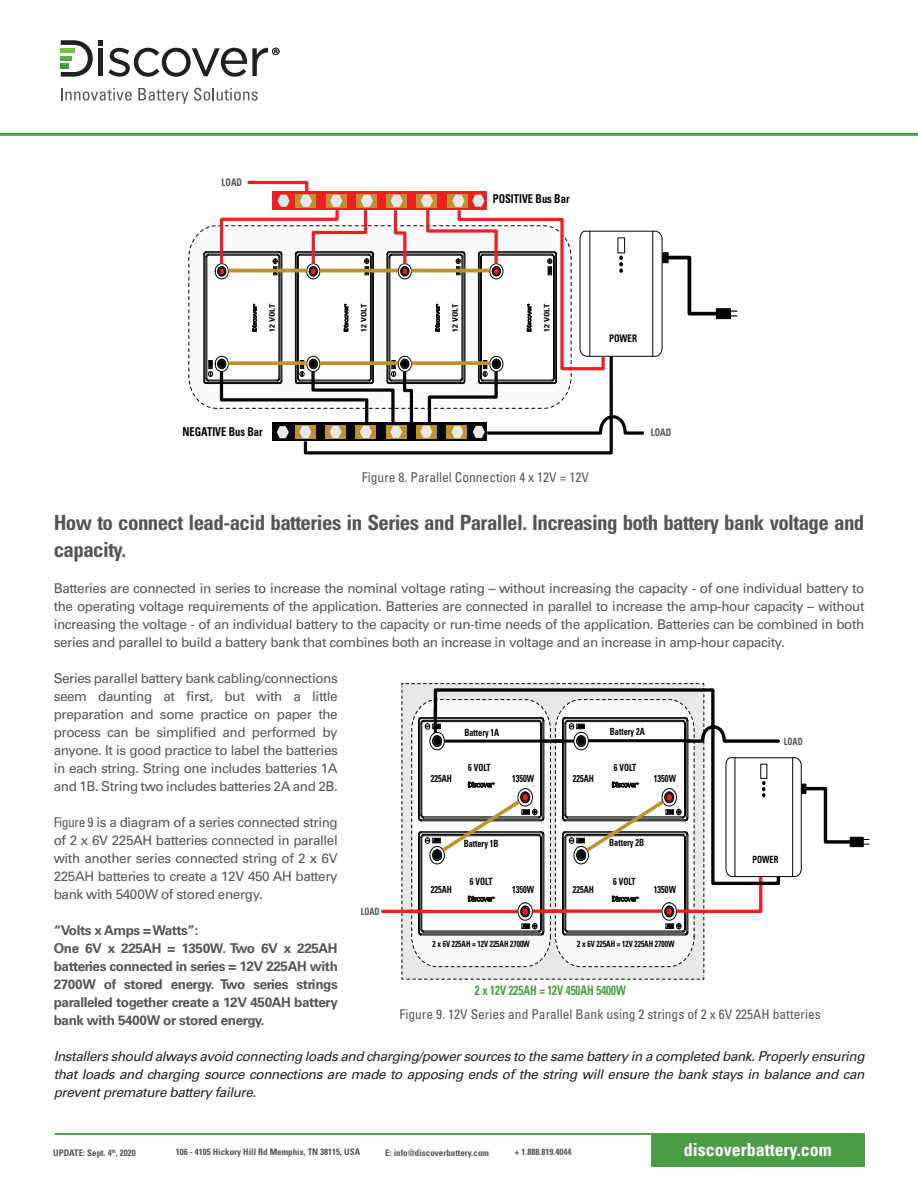
<style>
.page{position:relative;width:918px;height:1188px;background:#fff}
.page>*{position:absolute;margin:0;border:0;box-sizing:border-box;transform-origin:0 0}
.t1{font:700 condensed 21px/27px "Univers LT Std";letter-spacing:-.03em;color:#535759}
.t2{font:700 condensed 18px "Univers LT Std";color:#fff}
.t3{font:13.5px/18px "Univers LT Std";letter-spacing:-.03em;color:#535759;text-align:justify}
.t4{font:italic 13.5px/18px "Univers LT Std";letter-spacing:-.03em;color:#1f2526;text-align:justify}
.t5{font:700 13.5px/18px "Univers LT Std";letter-spacing:-.03em;color:#535759}
.t6{font:condensed 13.5px "Univers LT Std";color:#53585a}
.t7{font:700 condensed 13.2px "Univers LT Std";color:#4b9e45;scale:.83 1}
.t8{font:700 condensed 12.15px "Univers LT Std";color:#040503;scale:.86 1}
.t9{font:700 condensed 10.5px "Univers LT Std";color:#535759;scale:.86 1}
.t10{font:700 condensed 10.5px "Univers LT Std";color:#040503;scale:.86 1}
.t11{font:700 condensed 9.9px "Univers LT Std";color:#040503;scale:.83 1}
.t12{font:700 condensed 9.9px "Univers LT Std";color:#050506;scale:.83 1}
.t13{font:700 condensed 9.9px "Univers LT Std";color:#535759;scale:.83 1}
.t14{font:700 condensed 9px "Univers LT Std";color:#535759}
.t15{font:700 condensed 8.85px "Univers LT Std";color:#040503;scale:.83 1}
.t16{font:700 condensed 7.5px "Univers LT Std";color:#040503;scale:1.16 1}
.s1{font-stretch:condensed}
</style>
<div class="page">
<svg style="left:61px;top:88px;width:71px;height:13px"></svg>
<svg style="left:138px;top:88px;width:120px;height:16px"></svg>
<svg style="left:99px;top:40px;width:181px;height:37px"></svg>
<svg style="left:61px;top:40px;width:32px;height:37px"></svg>
<hr style="left:0;top:133px;width:918px;height:3px;background:#4b9e45">
<hr style="left:55px;top:1133px;width:810px;height:2px;background:#4c9c45">
<div style="left:651px;top:1135px;width:214px;height:32px;background:#4c9c45"></div>
<svg style="left:381px;top:683px;width:488px;height:297px"></svg>
<hr style="left:434px;top:709px;width:3px;height:23px;background:#040503">
<hr style="left:444px;top:740px;width:104px;height:3px;background:#040503">
<hr style="left:553px;top:740px;width:21px;height:3px;background:#040503">
<hr style="left:588px;top:739px;width:103px;height:3px;background:#040503">
<hr style="left:408px;top:910px;width:110px;height:3px;background:#ee1f23">
<svg style="left:532px;top:909px;width:130px;height:4px"></svg>
<svg style="left:677px;top:909px;width:14px;height:4px"></svg>
<svg style="left:203px;top:180px;width:534px;height:275px"></svg>
<p class="t9" style="left:222px;top:176px;width:25px">LOAD</p>
<p class="t8" style="left:493px;top:192px;width:91px">POSITIVE Bus Bar</p>
<p class="t16" style="left:268px;top:332px;width:25px;rotate:-90deg">12 VOLT</p>
<p class="t16" style="left:359px;top:332px;width:25px;rotate:-90deg">12 VOLT</p>
<p class="t16" style="left:451px;top:332px;width:25px;rotate:-90deg">12 VOLT</p>
<p class="t16" style="left:542px;top:332px;width:25px;rotate:-90deg">12 VOLT</p>
<p class="t10" style="left:609px;top:331px;width:34px">POWER</p>
<p class="t8" style="left:183px;top:425px;width:95px">NEGATIVE Bus Bar</p>
<p class="t6" style="left:362px;top:468px;width:229px">Figure 8. Parallel Connection 4 x 12V = 12V</p>
<p class="t9" style="left:651px;top:426px;width:25px">LOAD</p>
<h1 class="t1" style="left:54px;top:509px;width:812px">How to connect lead-acid batteries in Series and Parallel. Increasing both battery bank voltage and capacity.</h1>
<p class="t3" style="left:54px;top:579px;width:812px">Batteries are connected in series to increase the nominal voltage rating – without increasing the capacity - of one individual battery to the operating voltage requirements of the application. Batteries are connected in parallel to increase the amp-hour capacity – without increasing the voltage - of an individual battery to the capacity or run-time needs of the application. Batteries can be combined in both series and parallel to build a battery bank that combines both an increase in voltage and an increase in amp-hour capacity.</p>
<p class="t3" style="left:54px;top:669px;width:286px">Series parallel battery bank cabling/connections seem daunting at first, but with a little preparation and some practice on paper the process can be simplified and performed by anyone. It is good practice to label the batteries in each string. String one includes batteries 1A and 1B. String two includes batteries 2A and 2B.</p>
<p class="t3" style="left:54px;top:813px;width:286px"><span class="s1">Figure 9</span> is a diagram of a series connected string of 2 x 6V 225AH batteries connected in parallel with another series connected string of 2 x 6V 225AH batteries to create a 12V 450 AH battery bank with 5400W of stored energy.</p>
<p class="t5" style="left:54px;top:921px;width:286px">“Volts x Amps = Watts”:<br>One 6V x 225AH = 1350W. Two 6V x 225AH batteries connected in series = 12V 225AH with 2700W of stored energy. Two series strings paralleled together create a 12V 450AH battery bank with 5400W or stored energy.</p>
<p class="t4" style="left:54px;top:1047px;width:813px">Installers should always avoid connecting loads and charging/power sources to the same battery in a completed bank. Properly ensuring that loads and charging source connections are made to apposing ends of the string will ensure the bank stays in balance and can prevent premature battery failure.</p>
<p class="t11" style="left:610px;top:726px;width:44px">Battery 2A</p>
<p class="t11" style="left:464px;top:727px;width:44px">Battery 1A</p>
<p class="t13" style="left:784px;top:735px;width:24px">LOAD</p>
<p class="t12" style="left:468px;top:761px;width:29px">6 VOLT</p>
<p class="t12" style="left:614px;top:761px;width:29px">6 VOLT</p>
<p class="t11" style="left:431px;top:772px;width:27px">225AH</p>
<p class="t11" style="left:512px;top:772px;width:28px">1350W</p>
<p class="t11" style="left:573px;top:772px;width:27px">225AH</p>
<p class="t11" style="left:654px;top:772px;width:28px">1350W</p>
<p class="t11" style="left:609px;top:837px;width:44px">Battery 2B</p>
<p class="t11" style="left:464px;top:838px;width:44px">Battery 1B</p>
<p class="t11" style="left:753px;top:853px;width:33px">POWER</p>
<p class="t12" style="left:470px;top:875px;width:29px">6 VOLT</p>
<p class="t12" style="left:613px;top:875px;width:29px">6 VOLT</p>
<p class="t11" style="left:431px;top:884px;width:27px">225AH</p>
<p class="t11" style="left:512px;top:884px;width:28px">1350W</p>
<p class="t11" style="left:573px;top:884px;width:27px">225AH</p>
<p class="t11" style="left:654px;top:884px;width:28px">1350W</p>
<p class="t13" style="left:361px;top:905px;width:24px">LOAD</p>
<p class="t15" style="left:433px;top:939px;width:119px">2 x 6V 225AH = 12V 225AH 2700W</p>
<p class="t7" style="left:475px;top:982px;width:183px">2 x 12V 225AH = 12V 450AH 5400W</p>
<p class="t15" style="left:577px;top:939px;width:119px">2 x 6V 225AH = 12V 225AH 2700W</p>
<p class="t6" style="left:399px;top:1006px;width:423px">Figure 9. 12V Series and Parallel Bank using 2 strings of 2 x 6V 225AH batteries</p>
<p class="t14" style="left:53px;top:1147px;width:84px">UPDATE: Sept. 4<sup>th</sup>, 2020</p>
<p class="t14" style="left:176px;top:1146px;width:186px">106 - 4105 Hickory Hill Rd Memphis, TN 38115, USA</p>
<p class="t14" style="left:385px;top:1147px;width:105px">E: info@discoverbattery.com</p>
<p class="t14" style="left:515px;top:1146px;width:58px">+ 1.888.819.4044</p>
<h2 class="t2" style="left:684px;top:1139px;width:150px">discoverbattery.com</h2>
</div>
